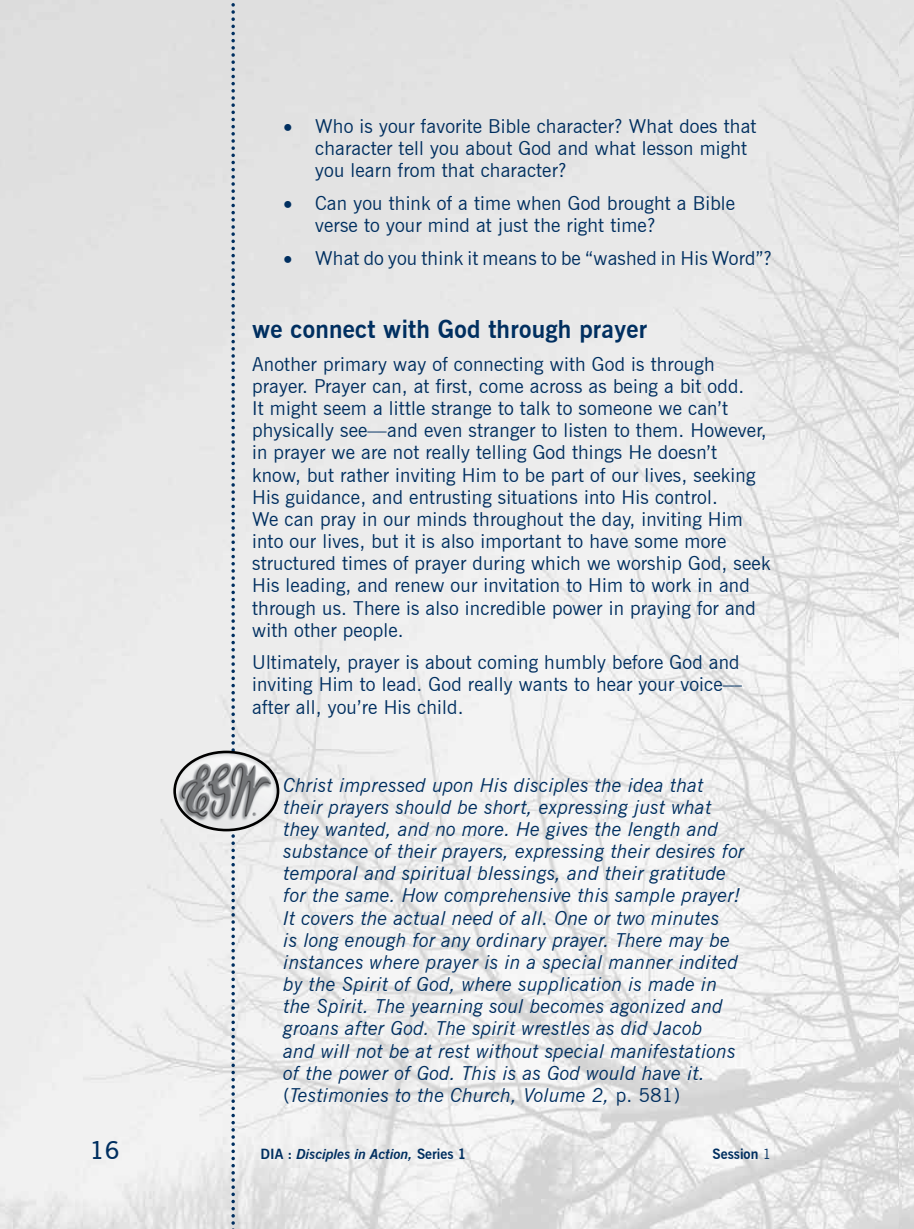
<style>
.page{position:relative;width:914px;height:1229px;background:#fff}
.page>*{position:absolute;margin:0;border:0;box-sizing:border-box;transform-origin:0 0}
.t1{font:700 24.5px "News Gothic BT";letter-spacing:.01em;color:#002f60}
.t2{font:600 24.5px "News Gothic BT";color:#002f60}
.t3{font:19.25px/22.1px "News Gothic BT";letter-spacing:.01em;color:#002f60}
.t4{font:italic 19.25px/22.2px "News Gothic BT";letter-spacing:.01em;color:#002f60}
.t5{font:italic 700 14px "News Gothic BT";color:#002f60}
.t6{font:700 14px "News Gothic BT";color:#002f60}
.s1{font-style:normal}
.s2{font-weight:400}
</style>
<div class="page">
<img style="left:0;top:0;width:914px;height:1228px">
<svg style="left:231px;top:0;width:4px;height:1229px;background:#9baaba"></svg>
<img style="left:175px;top:752px;width:103px;height:78px">
<div style="left:173px;top:750px;width:106px;height:81px;border:3px solid #000;border-radius:50%"></div>
<p class="t3" style="left:315px;top:115px;width:443px;text-indent:-31px">• Who is your favorite Bible character? What does that character tell you about God and what lesson might you learn from that character?</p>
<p class="t3" style="left:315px;top:192px;width:421px;text-indent:-31px">• Can you think of a time when God brought a Bible verse to your mind at just the right time?</p>
<p class="t3" style="left:284px;top:246px;width:490px">• What do you think it means to be “washed in His Word”?</p>
<p class="t1" style="left:252px;top:315px;width:396px">we connect with God through prayer</p>
<p class="t3" style="left:252px;top:353px;width:520px">Another primary way of connecting with God is through prayer. Prayer can, at first, come across as being a bit odd.<br>It might seem a little strange to talk to someone we can’t physically see—and even stranger to listen to them. However, in prayer we are not really telling God things He doesn’t know, but rather inviting Him to be part of our lives, seeking His guidance, and entrusting situations into His control.<br>We can pray in our minds throughout the day, inviting Him into our lives, but it is also important to have some more structured times of prayer during which we worship God, seek His leading, and renew our invitation to Him to work in and through us. There is also incredible power in praying for and with other people.</p>
<p class="t3" style="left:252px;top:651px;width:491px">Ultimately, prayer is about coming humbly before God and inviting Him to lead. God really wants to hear your voice— after all, you’re His child.</p>
<p class="t4" style="left:283px;top:773px;width:462px">Christ impressed upon His disciples the idea that their prayers should be short, expressing just what they wanted, and no more. He gives the length and substance of their prayers, expressing their desires for temporal and spiritual blessings, and their gratitude for the same. How comprehensive this sample prayer!<br>It covers the actual need of all. One or two minutes<br>is long enough for any ordinary prayer. There may be instances where prayer is in a special manner indited by the Spirit of God, where supplication is made in the Spirit. The yearning soul becomes agonized and groans after God. The spirit wrestles as did Jacob<br>and will not be at rest without special manifestations of the power of God. This is as God would have it. <span class="s1">(</span>Testimonies to the Church, Volume 2, <span class="s1">p. 581)</span></p>
<p class="t2" style="left:90px;top:1135px;width:31px">16</p>
<p class="t5" style="left:261px;top:1145px;width:207px"><span class="s1">DIA :</span> Disciples in Action, <span class="s1">Series 1</span></p>
<p class="t6" style="left:712px;top:1145px;width:60px">Session <span class="s2">1</span></p>
</div>
